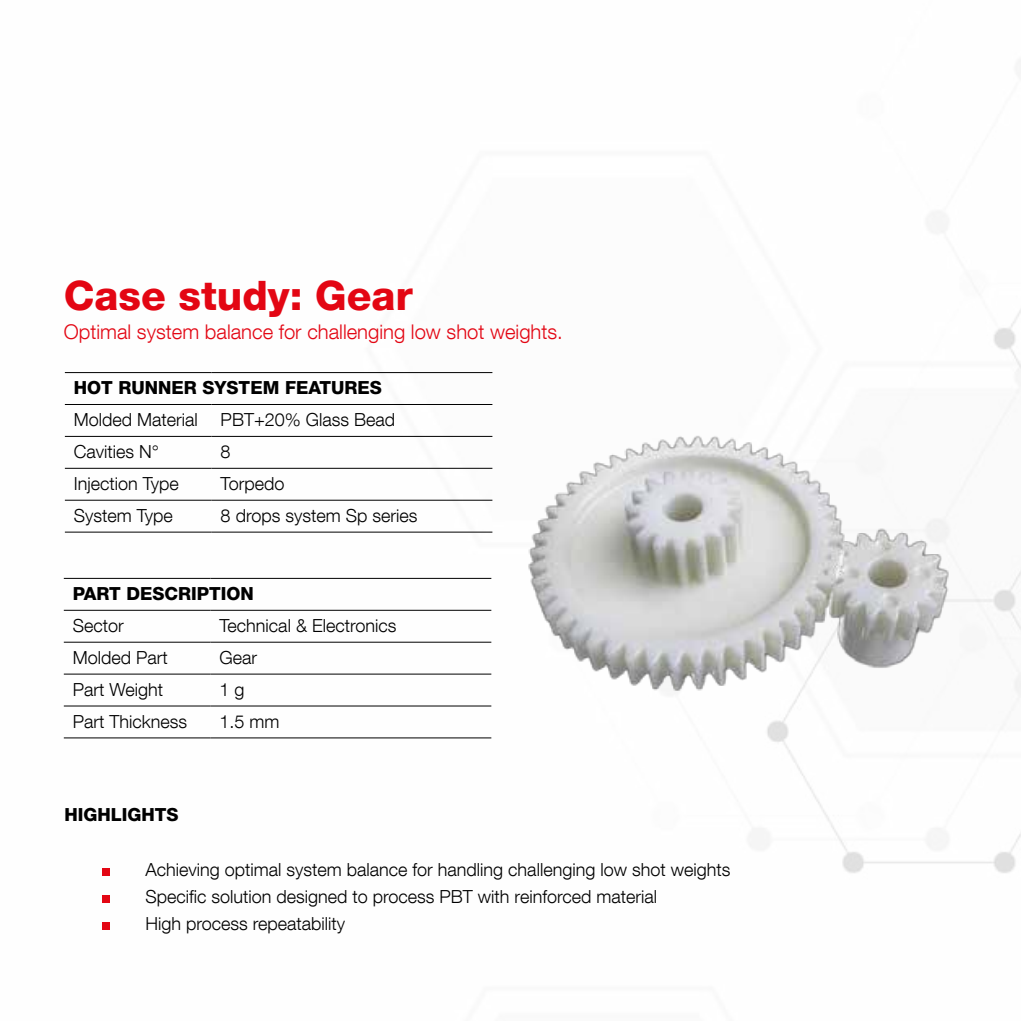
<style>
.page{position:relative;width:1021px;height:1021px;background:#fff}
.page>*{position:absolute;margin:0;border:0;box-sizing:border-box;transform-origin:0 0}
.t1{font:800 40.5px "Helvetica Neue LT Com";color:#e30613}
.t2{font:300 20.25px "Helvetica Neue LT Com";color:#e30613}
.t3{font:300 18px/27px "Helvetica Neue LT Com";color:#000}
.t4{font:800 18px "Helvetica Neue LT Com";color:#000}
</style>
<div class="page">
<img style="left:63px;top:61px;width:957px;height:869px">
<hr style="left:65px;top:372px;width:147px;height:1px;background:#000">
<hr style="left:212px;top:372px;width:280px;height:1px;background:#000">
<hr style="left:65px;top:404px;width:147px;height:1px;background:#000">
<hr style="left:212px;top:404px;width:280px;height:1px;background:#000">
<hr style="left:65px;top:436px;width:147px;height:1px;background:#000">
<hr style="left:212px;top:436px;width:280px;height:1px;background:#000">
<hr style="left:65px;top:468px;width:147px;height:1px;background:#000">
<hr style="left:212px;top:468px;width:280px;height:1px;background:#000">
<hr style="left:65px;top:500px;width:147px;height:1px;background:#000">
<hr style="left:212px;top:500px;width:280px;height:1px;background:#000">
<hr style="left:65px;top:531px;width:147px;height:1px;background:#000">
<hr style="left:212px;top:531px;width:280px;height:1px;background:#000">
<hr style="left:64px;top:578px;width:146px;height:1px;background:#000">
<hr style="left:210px;top:578px;width:281px;height:1px;background:#000">
<hr style="left:64px;top:610px;width:146px;height:1px;background:#000">
<hr style="left:210px;top:610px;width:281px;height:1px;background:#000">
<hr style="left:64px;top:641px;width:146px;height:1px;background:#000">
<hr style="left:210px;top:641px;width:281px;height:1px;background:#000">
<hr style="left:64px;top:673px;width:146px;height:1px;background:#000">
<hr style="left:210px;top:673px;width:281px;height:1px;background:#000">
<hr style="left:64px;top:705px;width:146px;height:1px;background:#000">
<hr style="left:210px;top:705px;width:281px;height:1px;background:#000">
<hr style="left:64px;top:737px;width:146px;height:1px;background:#000">
<hr style="left:210px;top:737px;width:281px;height:1px;background:#000">
<div style="left:102px;top:868px;width:7px;height:7px;background:#e30613"></div>
<div style="left:102px;top:895px;width:7px;height:7px;background:#e30613"></div>
<div style="left:102px;top:922px;width:7px;height:8px;background:#e30613"></div>
<img style="left:519px;top:407px;width:438px;height:297px">
<h1 class="t1" style="left:64px;top:271px;width:350px">Case study: Gear</h1>
<p class="t2" style="left:64px;top:320px;width:500px">Optimal system balance for challenging low shot weights.</p>
<p class="t4" style="left:74px;top:377px;width:309px">HOT RUNNER SYSTEM FEATURES</p>
<p class="t3" style="left:74px;top:406px;width:126px">Molded Material</p>
<p class="t3" style="left:221px;top:406px;width:176px">PBT+20% Glass Bead</p>
<p class="t3" style="left:74px;top:438px;width:87px">Cavities N°</p>
<p class="t3" style="left:221px;top:438px;width:12px">8</p>
<p class="t3" style="left:74px;top:470px;width:107px">Injection Type</p>
<p class="t3" style="left:221px;top:470px;width:65px">Torpedo</p>
<p class="t3" style="left:74px;top:502px;width:101px">System Type</p>
<p class="t3" style="left:221px;top:502px;width:198px">8 drops system Sp series</p>
<p class="t4" style="left:73px;top:583px;width:183px">PART DESCRIPTION</p>
<p class="t3" style="left:73px;top:612px;width:53px">Sector</p>
<p class="t3" style="left:219px;top:612px;width:178px">Technical &amp; Electronics</p>
<p class="t3" style="left:73px;top:643px;width:97px">Molded Part</p>
<p class="t3" style="left:219px;top:643px;width:39px">Gear</p>
<p class="t3" style="left:73px;top:675px;width:92px">Part Weight</p>
<p class="t3" style="left:219px;top:675px;width:27px">1 g</p>
<p class="t3" style="left:73px;top:707px;width:116px">Part Thickness</p>
<p class="t3" style="left:219px;top:707px;width:62px">1.5 mm</p>
<p class="t4" style="left:64px;top:803px;width:116px">HIGHLIGHTS</p>
<p class="t3" style="left:145px;top:855px;width:586px">Achieving optimal system balance for handling challenging low shot weights<br>Specific solution designed to process PBT with reinforced material<br>High process repeatability</p>
</div>
